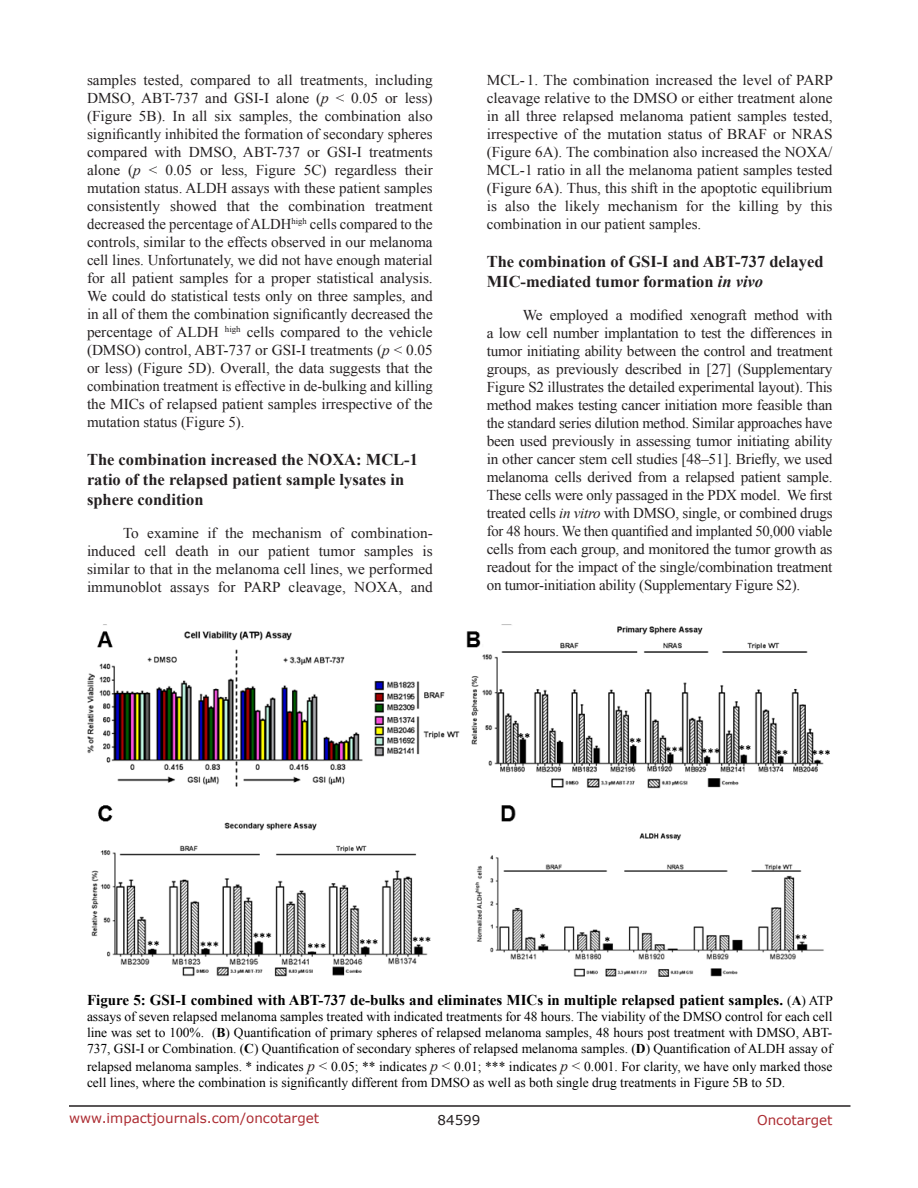
<style>
.page{position:relative;width:918px;height:1188px;background:#fff}
.page>*{position:absolute;margin:0;border:0;box-sizing:border-box;transform-origin:0 0}
.SubHeading_middle{font:700 16.5px/19.8px "Times New Roman";color:#231f20}
.BodyText{font:15px/18px "Times New Roman";letter-spacing:-.005em;color:#231f20;text-align:justify}
.FigureText{font:700 15px "Times New Roman";color:#000}
.FigureText-2{font:13.5px/16.2px "Times New Roman";color:#000;text-align:justify}
.t1{font:13.5px "Verdana";color:#ac2b31}
.t2{font:13.5px "Verdana";color:#231f20}
.s1{font-style:italic}
.s2{font-weight:400;font-size:13.5px}
.s3{font-size:13.5px}
.s4{font-weight:700}
.s5{font-style:italic;font-size:15px;color:#231f20}
.s6{font-size:15px;color:#231f20}
</style>
<div class="page">
<hr style="left:69px;top:1105px;width:781px;height:2px;background:#231f20">
<img style="left:87px;top:624px;width:743px;height:352px">
<p class="BodyText" style="left:87px;top:71px;width:347px">samples tested, compared to all treatments, including DMSO, ABT-737 and GSI-I alone (<span class="s1">p</span> &lt; 0.05 or less) (Figure 5B). In all six samples, the combination also significantly inhibited the formation of secondary spheres compared with DMSO, ABT-737 or GSI-I treatments alone (<span class="s1">p</span> &lt; 0.05 or less, Figure 5C) regardless their mutation status. ALDH assays with these patient samples consistently showed that the combination treatment decreased the percentage of ALDH<sup>high</sup> cells compared to the controls, similar to the effects observed in our melanoma cell lines. Unfortunately, we did not have enough material for all patient samples for a proper statistical analysis.<br>We could do statistical tests only on three samples, and in all of them the combination significantly decreased the percentage of ALDH <sup>high</sup> cells compared to the vehicle (DMSO) control, ABT-737 or GSI-I treatments (<span class="s1">p</span> &lt; 0.05 or less) (Figure 5D). Overall, the data suggests that the combination treatment is effective in de-bulking and killing the MICs of relapsed patient samples irrespective of the mutation status (Figure 5).</p>
<p class="SubHeading_middle" style="left:87px;top:449px;width:333px">The combination increased the NOXA: MCL-1 ratio of the relapsed patient sample lysates in sphere condition</p>
<p class="BodyText" style="left:87px;top:524px;width:347px;text-indent:36px">To examine if the mechanism of combination&shy;induced cell death in our patient tumor samples is similar to that in the melanoma cell lines, we performed immunoblot assays for PARP cleavage, NOXA, and</p>
<p class="BodyText" style="left:487px;top:71px;width:348px">MCL-1. The combination increased the level of PARP cleavage relative to the DMSO or either treatment alone in all three relapsed melanoma patient samples tested, irrespective of the mutation status of BRAF or NRAS (Figure 6A). The combination also increased the NOXA/ MCL-1 ratio in all the melanoma patient samples tested (Figure 6A). Thus, this shift in the apoptotic equilibrium is also the likely mechanism for the killing by this combination in our patient samples.</p>
<p class="SubHeading_middle" style="left:487px;top:251px;width:338px">The combination of GSI-I and ABT-737 delayed<br>MIC-mediated tumor formation <span class="s1">in vivo</span></p>
<p class="BodyText" style="left:487px;top:306px;width:347px;text-indent:36px">We employed a modified xenograft method with a low cell number implantation to test the differences in tumor initiating ability between the control and treatment groups, as previously described in [27] (Supplementary Figure S2 illustrates the detailed experimental layout). This method makes testing cancer initiation more feasible than the standard series dilution method. Similar approaches have been used previously in assessing tumor initiating ability in other cancer stem cell studies [48–51]. Briefly, we used melanoma cells derived from a relapsed patient sample.<br>These cells were only passaged in the PDX model. We first treated cells <span class="s1">in vitro</span> with DMSO, single, or combined drugs for 48 hours. We then quantified and implanted 50,000 viable cells from each group, and monitored the tumor growth as readout for the impact of the single/combination treatment on tumor-initiation ability (Supplementary Figure S2).</p>
<p class="FigureText" style="left:87px;top:989px;width:747px">Figure 5: GSI-I combined with ABT-737 de-bulks and eliminates MICs in multiple relapsed patient samples. <span class="s2">(</span><span class="s3">A</span><span class="s2">) ATP</span></p>
<p class="FigureText-2" style="left:87px;top:1008px;width:747px">assays of seven relapsed melanoma samples treated with indicated treatments for 48 hours. The viability of the DMSO control for each cell line was set to 100%. (<span class="s4">B</span>) Quantification of primary spheres of relapsed melanoma samples, 48 hours post treatment with DMSO, ABT-737, GSI-I or Combination. (<span class="s4">C</span>) Quantification of secondary spheres of relapsed melanoma samples. (<span class="s4">D</span>) Quantification of ALDH assay of</p>
<p class="FigureText-2" style="left:87px;top:1058px;width:747px">relapsed melanoma samples. * indicates <span class="s5">p</span> <span class="s6">&lt;</span> 0.05; ** indicates <span class="s5">p</span> <span class="s6">&lt;</span> 0.01; *** indicates <span class="s5">p</span> <span class="s6">&lt;</span> 0.001. For clarity, we have only marked those cell lines, where the combination is significantly different from DMSO as well as both single drug treatments in Figure 5B to 5D.</p>
<p class="t1" style="left:69px;top:1109px;width:252px">www.impactjournals.com/oncotarget</p>
<p class="t2" style="left:438px;top:1111px;width:44px">84599</p>
<p class="t1" style="left:757px;top:1111px;width:77px">Oncotarget</p>
</div>
